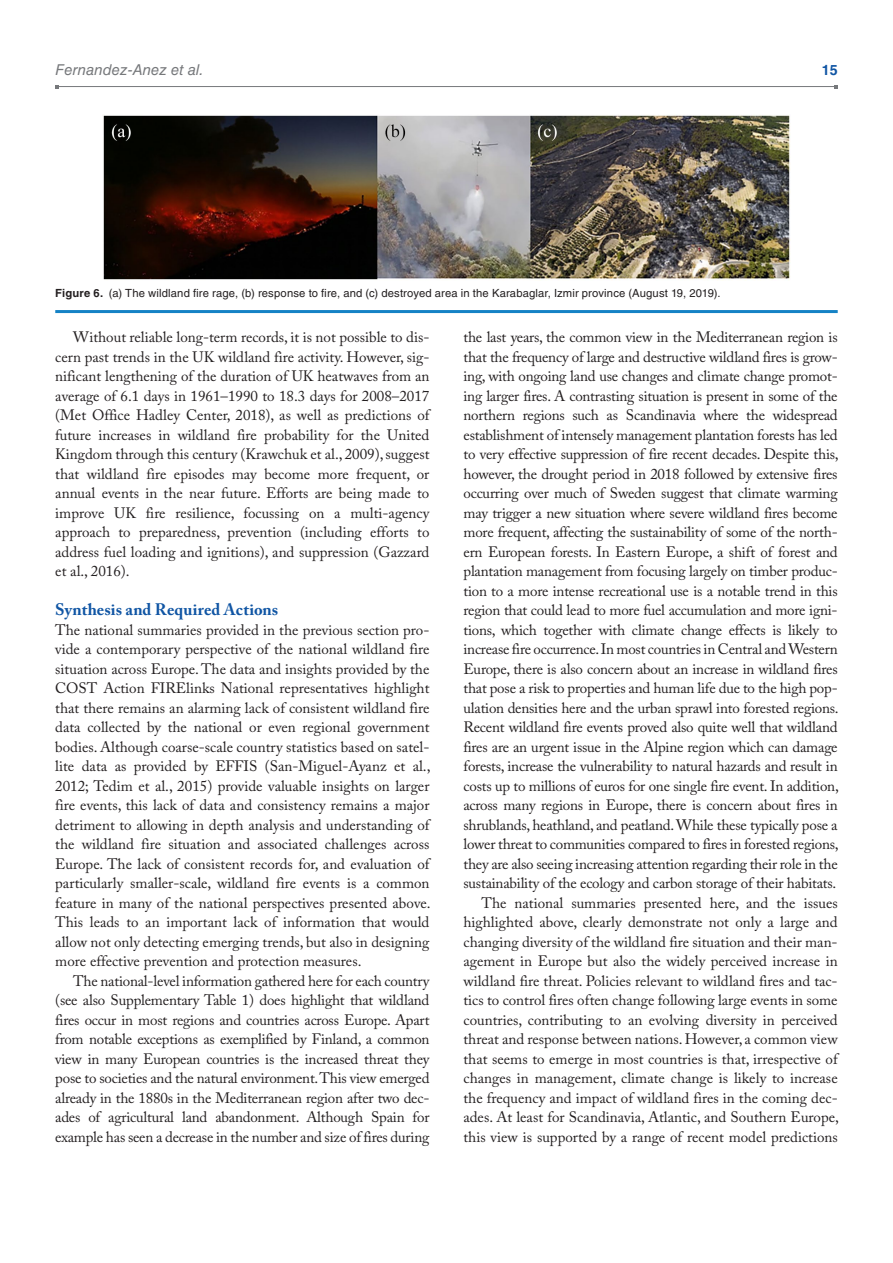
<style>
.page{position:relative;width:893px;height:1263px;background:#fff}
.page>*{position:absolute;margin:0;border:0;box-sizing:border-box;transform-origin:0 0}
.t1{font:700 16.5px "Adobe Caslon Pro";letter-spacing:.005em;color:#1055a4}
.t2{font:15px/19.5px "Adobe Caslon Pro";letter-spacing:-.015em;color:#231f20;text-align:justify}
.t3{font:italic 15px "Helvetica LT Std";color:#76787b}
.t4{font:700 14.25px "Helvetica LT Std";color:#1055a4}
.t5{font:11.25px "Helvetica LT Std";letter-spacing:.015em;color:#231f20}
.s1{font-weight:700}
</style>
<div class="page">
<hr style="left:57px;top:86px;width:779px;height:1px;background:#76787b">
<hr style="left:55px;top:310px;width:783px;height:3px;background:#1582c5">
<img style="left:103px;top:115px;width:687px;height:165px">
<p class="t3" style="left:55px;top:61px;width:150px">Fernandez-Anez et al.</p>
<p class="t4" style="left:822px;top:61px;width:17px">15</p>
<p class="t5" style="left:55px;top:287px;width:667px"><span class="s1">Figure 6.</span> (a) The wildland fire rage, (b) response to fire, and (c) destroyed area in the Karabaglar, Izmir province (August 19, 2019).</p>
<p class="t2" style="left:55px;top:327px;width:376px;text-indent:18px">Without reliable long-term records, it is not possible to dis&shy;cern past trends in the UK wildland fire activity. However, sig&shy;nificant lengthening of the duration of UK heatwaves from an average of 6.1 days in 1961–1990 to 18.3 days for 2008–2017 (Met Office Hadley Center, 2018), as well as predictions of future increases in wildland fire probability for the United Kingdom through this century (Krawchuk et al., 2009), suggest that wildland fire episodes may become more frequent, or annual events in the near future. Efforts are being made to improve UK fire resilience, focussing on a multi-agency approach to preparedness, prevention (including efforts to address fuel loading and ignitions), and suppression (Gazzard et al., 2016).</p>
<p class="t1" style="left:55px;top:600px;width:225px">Synthesis and Required Actions</p>
<p class="t2" style="left:55px;top:620px;width:377px">The national summaries provided in the previous section pro&shy;vide a contemporary perspective of the national wildland fire situation across Europe. The data and insights provided by the COST Action FIRElinks National representatives highlight that there remains an alarming lack of consistent wildland fire data collected by the national or even regional government bodies. Although coarse-scale country statistics based on satel&shy;lite data as provided by EFFIS (San-Miguel-Ayanz et al., 2012; Tedim et al., 2015) provide valuable insights on larger fire events, this lack of data and consistency remains a major detriment to allowing in depth analysis and understanding of the wildland fire situation and associated challenges across Europe. The lack of consistent records for, and evaluation of particularly smaller-scale, wildland fire events is a common feature in many of the national perspectives presented above.<br>This leads to an important lack of information that would allow not only detecting emerging trends, but also in designing more effective prevention and protection measures.</p>
<p class="t2" style="left:55px;top:971px;width:376px;text-indent:18px">The national-level information gathered here for each country (see also Supplementary Table 1) does highlight that wildland fires occur in most regions and countries across Europe. Apart from notable exceptions as exemplified by Finland, a common view in many European countries is the increased threat they pose to societies and the natural environment. This view emerged already in the 1880s in the Mediterranean region after two dec&shy;ades of agricultural land abandonment. Although Spain for example has seen a decrease in the number and size of fires during</p>
<p class="t2" style="left:463px;top:327px;width:377px;text-align:right">the last years, the common view in the Mediterranean region is that the frequency of large and destructive wildland fires is grow&shy;ing, with ongoing land use changes and climate change promot&shy;ing larger fires. A contrasting situation is present in some of the northern regions such as Scandinavia where the widespread establishment of intensely management plantation forests has led to very effective suppression of fire recent decades. Despite this, however, the drought period in 2018 followed by extensive fires occurring over much of Sweden suggest that climate warming may trigger a new situation where severe wildland fires become more frequent, affecting the sustainability of some of the north&shy;ern European forests. In Eastern Europe, a shift of forest and plantation management from focusing largely on timber produc&shy;tion to a more intense recreational use is a notable trend in this region that could lead to more fuel accumulation and more igni&shy;tions, which together with climate change effects is likely to increase fire occurrence. In most countries in Central and Western Europe, there is also concern about an increase in wildland fires that pose a risk to properties and human life due to the high pop&shy;ulation densities here and the urban sprawl into forested regions.<br>Recent wildland fire events proved also quite well that wildland fires are an urgent issue in the Alpine region which can damage forests, increase the vulnerability to natural hazards and result in costs up to millions of euros for one single fire event. In addition, across many regions in Europe, there is concern about fires in shrublands, heathland, and peatland. While these typically pose a lower threat to communities compared to fires in forested regions, they are also seeing increasing attention regarding their role in the sustainability of the ecology and carbon storage of their habitats.<br>The national summaries presented here, and the issues highlighted above, clearly demonstrate not only a large and changing diversity of the wildland fire situation and their man&shy;agement in Europe but also the widely perceived increase in wildland fire threat. Policies relevant to wildland fires and tac&shy;tics to control fires often change following large events in some countries, contributing to an evolving diversity in perceived threat and response between nations. However, a common view that seems to emerge in most countries is that, irrespective of changes in management, climate change is likely to increase the frequency and impact of wildland fires in the coming dec&shy;ades. At least for Scandinavia, Atlantic, and Southern Europe, this view is supported by a range of recent model predictions</p>
</div>
